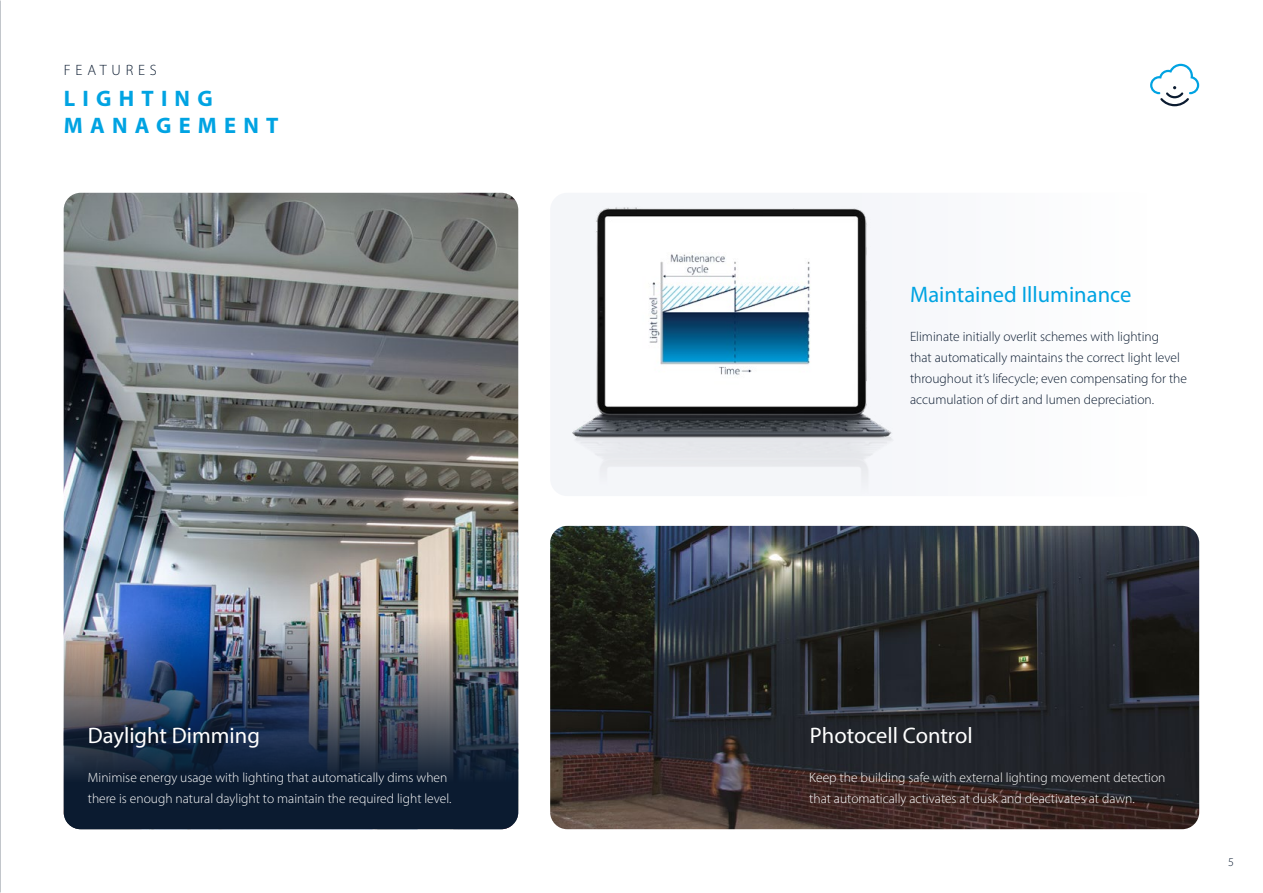
<style>
.page{position:relative;width:1263px;height:893px;background:#fff}
.page>*{position:absolute;margin:0;border:0;box-sizing:border-box;transform-origin:0 0}
.t1{font:22.5px "Myriad Pro";color:#fff}
.t2{font:22.5px "Myriad Pro";color:#00a3e2}
.t3{font:700 22.5px/27px "Myriad Pro";letter-spacing:.32em;color:#00a3e2}
.t4{font:300 15px "Myriad Pro";letter-spacing:.32em;color:#0b1b30}
.t5{font:300 13.5px/21px "Myriad Pro";color:#fff}
.t6{font:300 13.5px/21px "Myriad Pro";color:#0b1b30}
.t7{font:300 12px "Myriad Pro";color:#0b1b30}
</style>
<div class="page">
<div style="left:550px;top:193px;width:636px;height:303px;background:#f9fafc;border-radius:17px"></div>
<svg style="left:1150px;top:64px;width:49px;height:42px"></svg>
<img style="left:572px;top:206px;width:321px;height:240px">
<img style="left:550px;top:526px;width:649px;height:303px">
<img style="left:64px;top:193px;width:454px;height:636px;border-radius:17px">
<p class="t4" style="left:64px;top:61px;width:95px">FEATURES</p>
<h1 class="t3" style="left:64px;top:84px;width:216px">LIGHTING<br>MANAGEMENT</h1>
<h1 class="t2" style="left:910px;top:280px;width:223px">Maintained Illuminance</h1>
<p class="t6" style="left:910px;top:326px;width:278px">Eliminate initially overlit schemes with lighting<br>that automatically maintains the correct light level throughout it’s lifecycle; even compensating for the accumulation of dirt and lumen depreciation.</p>
<h1 class="t1" style="left:88px;top:722px;width:174px">Daylight Dimming</h1>
<p class="t5" style="left:88px;top:767px;width:365px">Minimise energy usage with lighting that automatically dims when there is enough natural daylight to maintain the required light level.</p>
<p class="t5" style="left:809px;top:767px;width:358px">Keep the building safe with external lighting movement detection that automatically activates at dusk and deactivates at dawn.</p>
<h1 class="t1" style="left:810px;top:722px;width:164px">Photocell Control</h1>
<p class="t7" style="left:1228px;top:854px;width:7px">5</p>
</div>
